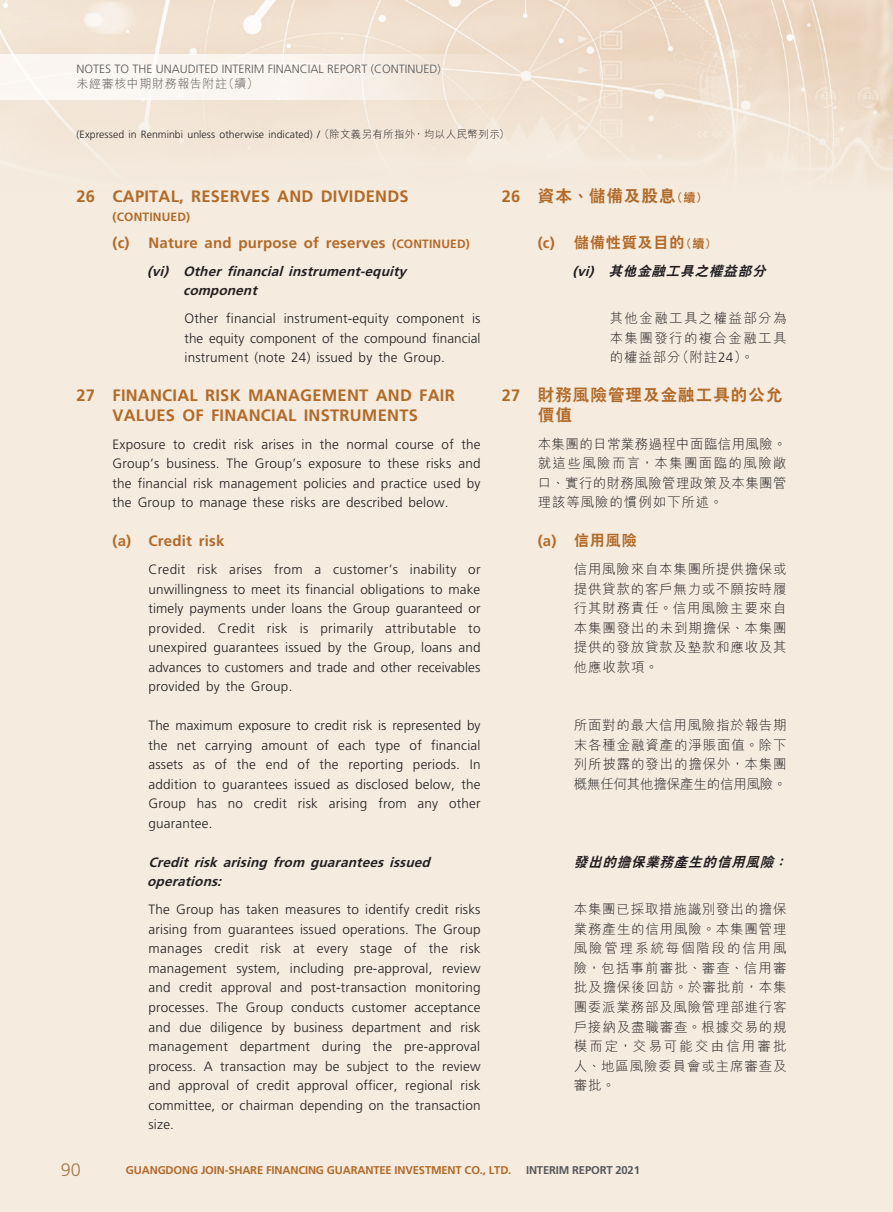
<style>
.page{position:relative;width:893px;height:1212px;background:#f5ebdf}
.page>*{position:absolute;margin:0;border:0;box-sizing:border-box;transform-origin:0 0}
.t1{font:300 18px "Frutiger LT Std";color:#a37649}
._03_H1{font:700 16.5px/19.5px "Frutiger LT Std";letter-spacing:.015em;color:#b26a28;text-align:center}
._03_H1-2{font:800 16.5px/19.5px "C Hei 2 HK";letter-spacing:.065em;color:#b26a28}
._04___H2{font:700 15px "Frutiger LT Std";letter-spacing:.015em;color:#b26a28}
._04___H2-2{font:800 15px "C Hei 2 HK";letter-spacing:.065em;color:#b26a28}
._13_____P4{font:300 13.5px/19.5px "Frutiger LT Std";letter-spacing:.015em;color:#231f20;text-align:justify}
._13_____P4-2{font:300 13.5px/19.5px "M Hei HK";letter-spacing:.06em;color:#231f20;text-align:justify}
._12___P2{font:300 13.5px/19.5px "Frutiger LT Std";letter-spacing:.015em;color:#231f20;text-align:justify}
._14_______P6{font:300 13.5px/19.5px "Frutiger LT Std";letter-spacing:.015em;color:#231f20;text-align:justify}
._05_____H3{font:italic 700 13.5px/19.5px "Frutiger LT Std";color:#231f20}
._12___P2-2{font:300 13.5px/19.5px "M Hei HK";letter-spacing:.065em;color:#231f20;text-align:justify}
._14_______P6-2{font:300 13.5px/19.5px "M Hei HK";letter-spacing:.1em;color:#231f20;text-align:justify}
._05_____H3-2{font:italic 800 13.5px "C Hei 2 HK";color:#231f20}
.t2{font:300 12px "Frutiger LT Std";color:#57585a}
.t3{font:300 12px "M Hei HK";letter-spacing:.05em;color:#57585a}
._03_H1-3{font:700 12px "Frutiger LT Std";letter-spacing:.015em;color:#b26a28}
.t4{font:700 11.25px "Frutiger LT Std";letter-spacing:-.015em;color:#b26a28}
.t5{font:700 11.25px "Frutiger LT Std";letter-spacing:-.015em;color:#57585a}
.t6{font:300 10.5px "Frutiger LT Std";letter-spacing:.005em;color:#231f20}
.s1{font-family:"M Hei HK"}
.s2{font-size:12px}
.s3{font-family:"Frutiger LT Std";font-weight:700}
.s4{font-family:"Frutiger LT Std"}
</style>
<div class="page">
<img style="left:0;top:0;width:893px;height:173px">
<div style="left:0;top:54px;width:534px;height:45px;background:linear-gradient(to right,#fdfcfa,#f2e5d8)"></div>
<p class="t2" style="left:77px;top:62px;width:366px">NOTES TO THE UNAUDITED INTERIM FINANCIAL REPORT (CONTINUED)</p>
<p class="t3" style="left:77px;top:75px;width:184px">未經審核中期財務報告附註（續）</p>
<p class="t6" style="left:77px;top:128px;width:434px">(Expressed in Renminbi unless otherwise indicated) / <span class="s1">（除文義另有所指外，均以人民幣列示）</span></p>
<p class="_03_H1" style="left:77px;top:186px;width:334px">26 CAPITAL, RESERVES AND DIVIDENDS</p>
<p class="_03_H1-3" style="left:113px;top:209px;width:79px">(CONTINUED)</p>
<p class="_04___H2" style="left:113px;top:234px;width:359px">(c) Nature and purpose of reserves <span class="s2">(CONTINUED)</span></p>
<p class="_05_____H3" style="left:183px;top:261px;width:229px;text-indent:-36px">(vi) Other financial instrument-equity component</p>
<p class="_14_______P6" style="left:185px;top:309px;width:298px">Other financial instrument-equity component is the equity component of the compound financial instrument (note 24) issued by the Group.</p>
<p class="_03_H1" style="left:77px;top:386px;width:380px">27 FINANCIAL RISK MANAGEMENT AND FAIR<br>VALUES OF FINANCIAL INSTRUMENTS</p>
<p class="_12___P2" style="left:113px;top:435px;width:369px">Exposure to credit risk arises in the normal course of the Group’s business. The Group’s exposure to these risks and the financial risk management policies and practice used by the Group to manage these risks are described below.</p>
<p class="_04___H2" style="left:113px;top:532px;width:113px">(a) Credit risk</p>
<p class="_13_____P4" style="left:149px;top:560px;width:334px">Credit risk arises from a customer’s inability or unwillingness to meet its financial obligations to make timely payments under loans the Group guaranteed or provided. Credit risk is primarily attributable to unexpired guarantees issued by the Group, loans and advances to customers and trade and other receivables provided by the Group.</p>
<p class="_13_____P4" style="left:149px;top:716px;width:334px">The maximum exposure to credit risk is represented by the net carrying amount of each type of financial assets as of the end of the reporting periods. In addition to guarantees issued as disclosed below, the Group has no credit risk arising from any other guarantee.</p>
<p class="_05_____H3" style="left:147px;top:852px;width:288px">Credit risk arising from guarantees issued operations:</p>
<p class="_13_____P4" style="left:149px;top:900px;width:334px">The Group has taken measures to identify credit risks arising from guarantees issued operations. The Group manages credit risk at every stage of the risk management system, including pre-approval, review and credit approval and post-transaction monitoring processes. The Group conducts customer acceptance and due diligence by business department and risk management department during the pre-approval process. A transaction may be subject to the review and approval of credit approval officer, regional risk committee, or chairman depending on the transaction size.</p>
<p class="_03_H1-2" style="left:502px;top:186px;width:207px"><span class="s3">26</span> 資本、儲備及股息<span class="s2">（續）</span></p>
<p class="_04___H2-2" style="left:538px;top:232px;width:180px"><span class="s3">(c)</span> 儲備性質及目的<span class="s2">（續）</span></p>
<p class="_05_____H3-2" style="left:572px;top:262px;width:200px"><span class="s3">(vi)</span> 其他金融工具之權益部分</p>
<p class="_14_______P6-2" style="left:610px;top:308px;width:178px">其他金融工具之權益部分為本集團發行的複合金融工具的權益部分（附註<span class="s4">24</span>）。</p>
<p class="_03_H1-2" style="left:538px;top:386px;width:246px;text-indent:-36px"><span class="s3">27</span> 財務風險管理及金融工具的公允價值</p>
<p class="_12___P2-2" style="left:538px;top:434px;width:250px">本集團的日常業務過程中面臨信用風險。就這些風險而言，本集團面臨的風險敞口、實行的財務風險管理政策及本集團管理該等風險的慣例如下所述。</p>
<p class="_04___H2-2" style="left:538px;top:531px;width:100px"><span class="s3">(a)</span> 信用風險</p>
<p class="_13_____P4-2" style="left:574px;top:559px;width:214px">信用風險來自本集團所提供擔保或提供貸款的客戶無力或不願按時履行其財務責任。信用風險主要來自本集團發出的未到期擔保、本集團提供的發放貸款及墊款和應收及其他應收款項。</p>
<p class="_13_____P4-2" style="left:574px;top:715px;width:214px">所面對的最大信用風險指於報告期末各種金融資產的淨賬面值。除下列所披露的發出的擔保外，本集團概無任何其他擔保產生的信用風險。</p>
<p class="_05_____H3-2" style="left:574px;top:853px;width:219px">發出的擔保業務產生的信用風險：</p>
<p class="_13_____P4-2" style="left:574px;top:899px;width:214px">本集團已採取措施識別發出的擔保業務產生的信用風險。本集團管理風險管理系統每個階段的信用風險，包括事前審批、審查、信用審批及擔保後回訪。於審批前，本集團委派業務部及風險管理部進行客戶接納及盡職審查。根據交易的規模而定，交易可能交由信用審批人、地區風險委員會或主席審查及審批。</p>
<h1 class="t1" style="left:61px;top:1159px;width:21px">90</h1>
<p class="t4" style="left:126px;top:1163px;width:387px">GUANGDONG JOIN-SHARE FINANCING GUARANTEE INVESTMENT CO., LTD.</p>
<p class="t5" style="left:526px;top:1163px;width:115px">INTERIM REPORT 2021</p>
</div>
